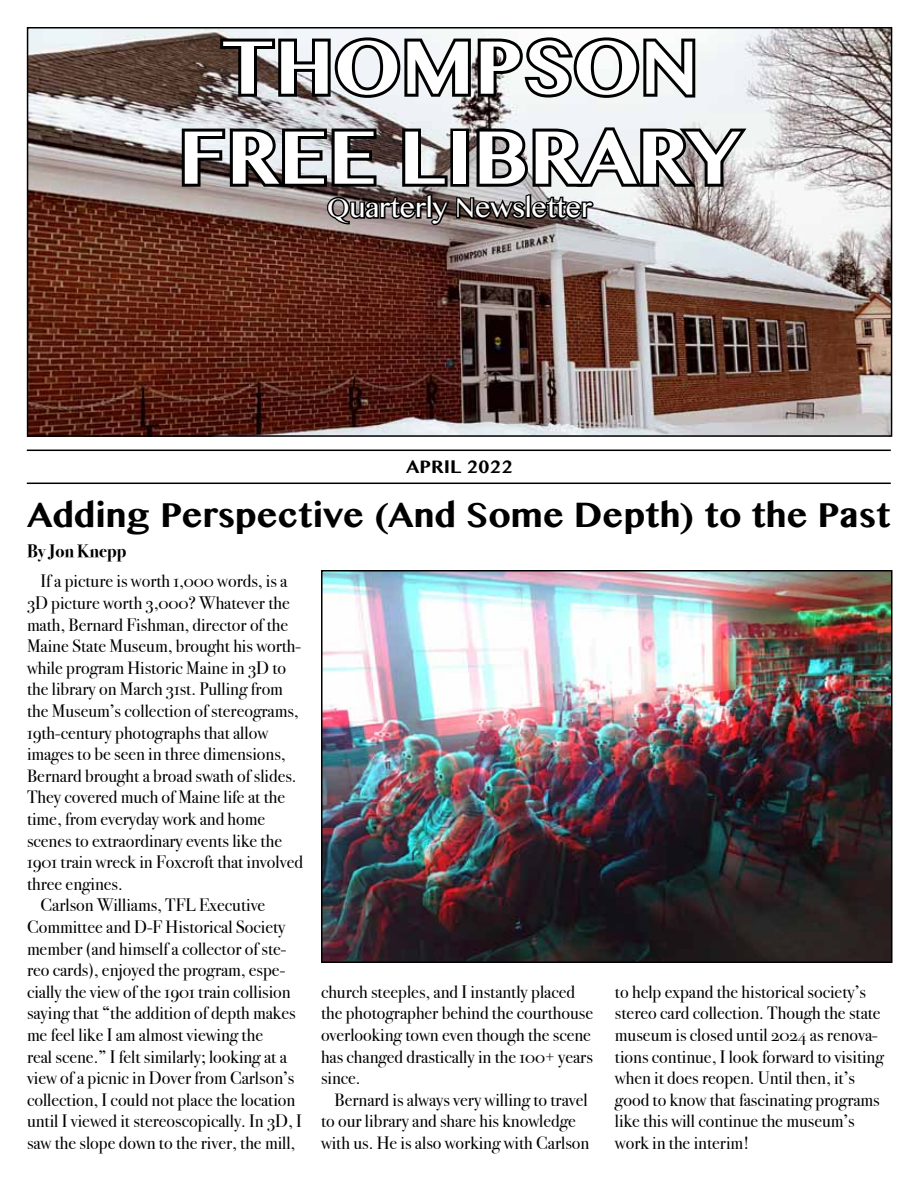
<style>
.page{position:relative;width:918px;height:1188px;background:#fff}
.page>*{position:absolute;margin:0;border:0;box-sizing:border-box;transform-origin:0 0}
.t1{font:700 75px/90px "Myanmar MN";color:#fff;text-align:center}
.t2{font:700 34.5px "Myanmar MN";color:#000}
.t3{font:27px "Myanmar MN";color:#fff}
.t4{font:18px/21.6px "Bodoni Svty Two OSITCTT";color:#000}
.t5{font:700 18px "Bodoni Svty Two OSITCTT";color:#000}
.t6{font:700 18px "Myanmar MN";color:#000}
</style>
<div class="page">
<img style="left:30px;top:30px;width:859px;height:404px">
<div style="left:27px;top:27px;width:865px;height:410px;border:2px solid #000"></div>
<svg style="left:217px;top:33px;width:481px;height:69px"></svg>
<hr style="left:27px;top:483px;width:864px;height:1px;background:#000">
<hr style="left:27px;top:450px;width:864px;height:1px;background:#000">
<svg style="left:179px;top:122px;width:573px;height:106px;background:#7b7777"></svg>
<img style="left:324px;top:573px;width:565px;height:387px">
<div style="left:321px;top:570px;width:571px;height:393px;border:2px solid #000"></div>
<h1 class="t1" style="left:178px;top:23px;width:564px">THOMPSON<br>FREE LIBRARY</h1>
<h3 class="t3" style="left:327px;top:192px;width:267px">Quarterly Newsletter</h3>
<p class="t6" style="left:406px;top:456px;width:109px">APRIL 2022</p>
<h2 class="t2" style="left:27px;top:495px;width:865px">Adding Perspective (And Some Depth) to the Past</h2>
<p class="t5" style="left:27px;top:540px;width:101px">By Jon Knepp</p>
<p class="t4" style="left:40px;top:570px;width:248px">If a picture is worth 1,000 words, is a</p>
<p class="t4" style="left:27px;top:592px;width:264px">3D picture worth 3,000? Whatever the</p>
<p class="t4" style="left:27px;top:614px;width:263px">math, Bernard Fishman, director of the</p>
<p class="t4" style="left:27px;top:635px;width:276px">Maine State Museum, brought his worth-</p>
<p class="t4" style="left:27px;top:657px;width:261px">while program Historic Maine in 3D to</p>
<p class="t4" style="left:27px;top:678px;width:257px">the library on March 31st. Pulling from</p>
<p class="t4" style="left:27px;top:700px;width:273px">the Museum’s collection of stereograms,</p>
<p class="t4" style="left:27px;top:722px;width:243px">19th-century photographs that allow</p>
<p class="t4" style="left:27px;top:743px;width:260px">images to be seen in three dimensions,</p>
<p class="t4" style="left:27px;top:765px;width:271px">Bernard brought a broad swath of slides.</p>
<p class="t4" style="left:27px;top:786px;width:260px">They covered much of Maine life at the</p>
<p class="t4" style="left:27px;top:808px;width:240px">time, from everyday work and home</p>
<p class="t4" style="left:27px;top:830px;width:257px">scenes to extraordinary events like the</p>
<p class="t4" style="left:27px;top:851px;width:277px">1901 train wreck in Foxcroft that involved</p>
<p class="t4" style="left:27px;top:873px;width:97px">three engines.</p>
<p class="t4" style="left:40px;top:894px;width:226px">Carlson Williams, TFL Executive</p>
<p class="t4" style="left:27px;top:916px;width:260px">Committee and D-F Historical Society</p>
<p class="t4" style="left:27px;top:938px;width:261px">member (and himself a collector of ste-</p>
<p class="t4" style="left:27px;top:959px;width:260px">reo cards), enjoyed the program, espe-</p>
<p class="t4" style="left:27px;top:981px;width:265px">cially the view of the 1901 train collision</p>
<p class="t4" style="left:27px;top:1002px;width:270px">saying that “the addition of depth makes</p>
<p class="t4" style="left:27px;top:1024px;width:238px">me feel like I am almost viewing the</p>
<p class="t4" style="left:27px;top:1046px;width:261px">real scene.” I felt similarly; looking at a</p>
<p class="t4" style="left:27px;top:1067px;width:269px">view of a picnic in Dover from Carlson’s</p>
<p class="t4" style="left:27px;top:1089px;width:270px">collection, I could not place the location</p>
<p class="t4" style="left:27px;top:1110px;width:276px">until I viewed it stereoscopically. In 3D, I</p>
<p class="t4" style="left:27px;top:1132px;width:270px">saw the slope down to the river, the mill,</p>
<p class="t4" style="left:321px;top:981px;width:274px">church steeples, and I instantly placed the photographer behind the courthouse overlooking town even though the scene has changed drastically in the 100+ years since.</p>
<p class="t4" style="left:321px;top:1089px;width:270px;text-indent:14px">Bernard is always very willing to travel to our library and share his knowledge with us. He is also working with Carlson</p>
<p class="t4" style="left:615px;top:981px;width:270px">to help expand the historical society’s stereo card collection. Though the state museum is closed until 2024 as renova&shy;tions continue, I look forward to visiting when it does reopen. Until then, it’s good to know that fascinating programs like this will continue the museum’s work in the interim!</p>
</div>
